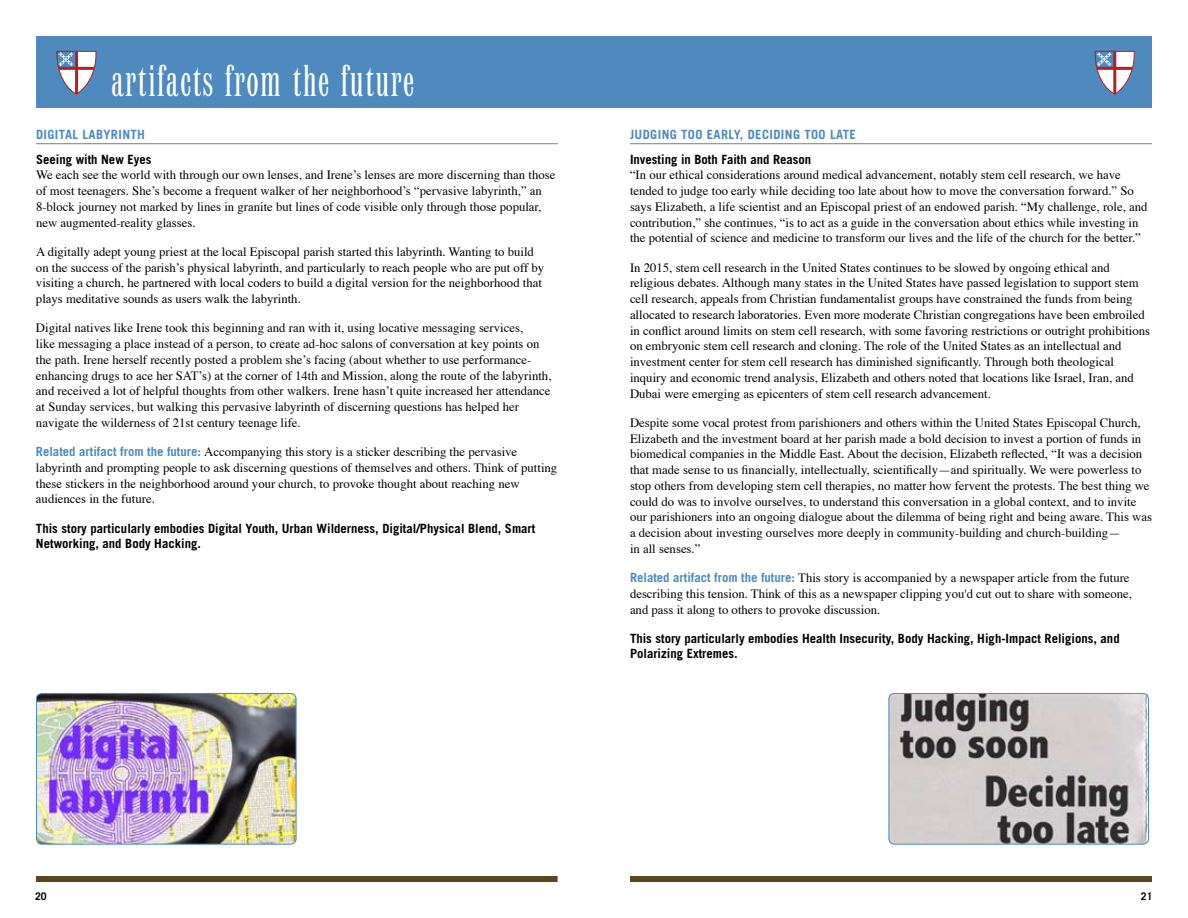
<style>
.page{position:relative;width:1188px;height:918px;background:#fff}
.page>*{position:absolute;margin:0;border:0;box-sizing:border-box;transform-origin:0 0}
.t1{font:condensed 45px "Latin MT Std";letter-spacing:.025em;color:#fff}
.t2{font:12.75px/15.8px "Times";color:#000}
.t3{font:700 12.75px/15.8px "Trade Gothic";color:#000}
.t4{font:700 12.75px "Trade Gothic";letter-spacing:.03em;color:#4e8abe}
.t5{font:700 10.5px "Trade Gothic";color:#000}
.s1{font-family:"Trade Gothic";font-weight:700;color:#4e8abe}
.s2{font-style:italic}
</style>
<div class="page">
<div style="left:36px;top:36px;width:558px;height:72px;background:#4e8abe"></div>
<div style="left:36px;top:876px;width:522px;height:6px;background:#5a471c"></div>
<svg style="left:56px;top:51px;width:41px;height:44px"></svg>
<div style="left:594px;top:36px;width:558px;height:72px;background:#4e8abe"></div>
<div style="left:630px;top:876px;width:522px;height:6px;background:#5a471c"></div>
<svg style="left:1095px;top:51px;width:40px;height:44px"></svg>
<hr style="left:36px;top:143px;width:522px;height:1px;background:#4e8abe">
<hr style="left:630px;top:143px;width:522px;height:1px;background:#4e8abe">
<img style="left:890px;top:693px;width:258px;height:151px">
<div style="left:888px;top:693px;width:261px;height:152px;border:1px solid #4e8abe;border-radius:5px"></div>
<img style="left:36px;top:694px;width:259px;height:149px">
<div style="left:36px;top:693px;width:261px;height:152px;border:1px solid #4e8abe;border-radius:5px"></div>
<h1 class="t1" style="left:111px;top:57px;width:304px">artifacts from the future</h1>
<p class="t4" style="left:36px;top:126px;width:50px">Digital Laby</p>
<p class="t4" style="left:111px;top:126px;width:28px">rinth</p>
<p class="t3" style="left:36px;top:151px;width:117px">Seeing with New Eyes</p>
<p class="t2" style="left:36px;top:166px;width:521px">We each see the world with through our own lenses, and Irene’s lenses are more discerning than those of most teenagers. She’s become a frequent walker of her neighborhood’s “pervasive labyrinth,” an 8-block journey not marked by lines in granite but lines of code visible only through those popular, new augmented-reality glasses.</p>
<p class="t2" style="left:36px;top:243px;width:510px">A digitally adept young priest at the local Episcopal parish started this labyrinth. Wanting to build on the success of the parish’s physical labyrinth, and particularly to reach people who are put off by visiting a church, he partnered with local coders to build a digital version for the neighborhood that plays meditative sounds as users walk the labyrinth.</p>
<p class="t2" style="left:36px;top:319px;width:517px">Digital natives like Irene took this beginning and ran with it, using locative messaging services,<br>like messaging a place instead of a person, to create ad-hoc salons of conversation at key points on the path. Irene herself recently posted a problem she’s facing (about whether to use performance&shy;enhancing drugs to ace her SAT’s) at the corner of 14th and Mission, along the route of the labyrinth, and received a lot of helpful thoughts from other walkers. Irene hasn’t quite increased her attendance at Sunday services, but walking this pervasive labyrinth of discerning questions has helped her navigate the wilderness of 21st century teenage life.</p>
<p class="t2" style="left:36px;top:443px;width:523px"><span class="s1">Related artifact from the future:</span> Accompanying this story is a sticker describing the pervasive labyrinth and prompting people to ask discerning questions of themselves and others. Think of putting these stickers in the neighborhood around your church, to provoke thought about reaching new audiences in the future.</p>
<p class="t3" style="left:36px;top:520px;width:501px">This story particularly embodies Digital Youth, Urban Wilderness, Digital/Physical Blend, Smart<br>Networking, and Body Hacking.</p>
<p class="t4" style="left:630px;top:126px;width:203px">Judging Too Early, Deciding Too Lat</p>
<p class="t4" style="left:850px;top:126px;width:8px">e</p>
<p class="t3" style="left:630px;top:151px;width:183px">Investing in Both Faith and Reason</p>
<p class="t2" style="left:630px;top:166px;width:519px">“In our ethical considerations around medical advancement, notably stem cell research, we have tended to judge too early while deciding too late about how to move the conversation forward.” So says Elizabeth, a life scientist and an Episcopal priest of an endowed parish<span class="s2">.</span> “My challenge, role, and contribution,” she continues, “is to act as a guide in the conversation about ethics while investing in the potential of science and medicine to transform our lives and the life of the church for the better.”</p>
<p class="t2" style="left:630px;top:258px;width:522px">In 2015, stem cell research in the United States continues to be slowed by ongoing ethical and religious debates. Although many states in the United States have passed legislation to support stem cell research, appeals from Christian fundamentalist groups have constrained the funds from being allocated to research laboratories. Even more moderate Christian congregations have been embroiled in conflict around limits on stem cell research, with some favoring restrictions or outright prohibitions on embryonic stem cell research and cloning. The role of the United States as an intellectual and investment center for stem cell research has diminished significantly. Through both theological inquiry and economic trend analysis, Elizabeth and others noted that locations like Israel, Iran, and Dubai were emerging as epicenters of stem cell research advancement.</p>
<p class="t2" style="left:630px;top:414px;width:523px">Despite some vocal protest from parishioners and others within the United States Episcopal Church, Elizabeth and the investment board at her parish made a bold decision to invest a portion of funds in biomedical companies in the Middle East. About the decision, Elizabeth reflected, “It was a decision that made sense to us financially, intellectually, scientifically—and spiritually. We were powerless to stop others from developing stem cell therapies, no matter how fervent the protests. The best thing we could do was to involve ourselves, to understand this conversation in a global context, and to invite our parishioners into an ongoing dialogue about the dilemma of being right and being aware. This was a decision about investing ourselves more deeply in community-building and church-building—<br>in all senses.”</p>
<p class="t2" style="left:630px;top:569px;width:504px"><span class="s1">Related artifact from the future:</span> This story is accompanied by a newspaper article from the future describing this tension. Think of this as a newspaper clipping you'd cut out to share with someone, and pass it along to others to provoke discussion.</p>
<p class="t3" style="left:630px;top:630px;width:491px">This story particularly embodies Health Insecurity, Body Hacking, High-Impact Religions, and<br>Polarizing Extremes.</p>
<p class="t5" style="left:35px;top:890px;width:13px">20</p>
<p class="t5" style="left:1141px;top:890px;width:13px">21</p>
</div>
